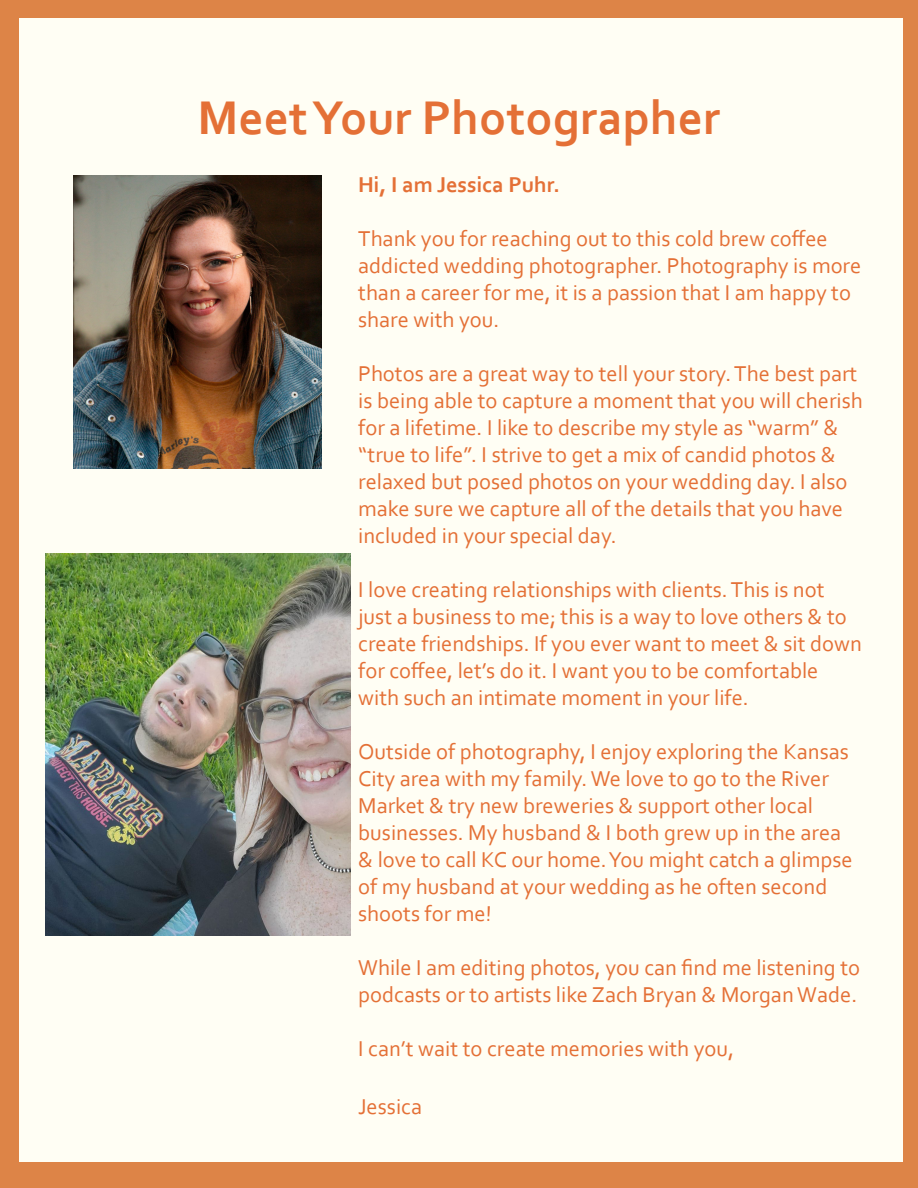
<style>
.page{position:relative;width:918px;height:1188px;background:#dd8447}
.page>*{position:absolute;margin:0;border:0;box-sizing:border-box;transform-origin:0 0}
.t1{font:700 49.5px "Corbel";color:#e47036}
.t2{font:22.5px/27px "Corbel";color:#e47036}
.t3{font:700 22.5px "Corbel";color:#e47036}
</style>
<div class="page">
<div style="left:19px;top:18px;width:884px;height:1144px;background:#fffef4"></div>
<img style="left:73px;top:175px;width:249px;height:293px">
<img style="left:45px;top:554px;width:305px;height:382px">
<p class="t1" style="left:198px;top:87px;width:525px">Meet Your Photographer</p>
<p class="t3" style="left:358px;top:171px;width:203px">Hi, I am Jessica Puhr.</p>
<p class="t2" style="left:358px;top:224px;width:505px">Thank you for reaching out to this cold brew coffee addicted wedding photographer. Photography is more than a career for me, it is a passion that I am happy to share with you.</p>
<p class="t2" style="left:358px;top:359px;width:506px">Photos are a great way to tell your story. The best part is being able to capture a moment that you will cherish for a lifetime. I like to describe my style as “warm” &amp; “true to life”. I strive to get a mix of candid photos &amp; relaxed but posed photos on your wedding day. I also make sure we capture all of the details that you have included in your special day.</p>
<p class="t2" style="left:358px;top:575px;width:505px">I love creating relationships with clients. This is not just a business to me; this is a way to love others &amp; to create friendships. If you ever want to meet &amp; sit down for coffee, let’s do it. I want you to be comfortable with such an intimate moment in your life.</p>
<p class="t2" style="left:358px;top:737px;width:496px">Outside of photography, I enjoy exploring the Kansas City area with my family. We love to go to the River Market &amp; try new breweries &amp; support other local businesses. My husband &amp; I both grew up in the area &amp; love to call KC our home. You might catch a glimpse of my husband at your wedding as he often second shoots for me!</p>
<p class="t2" style="left:358px;top:953px;width:503px">While I am editing photos, you can find me listening to podcasts or to artists like Zach Bryan &amp; Morgan Wade.</p>
<p class="t2" style="left:358px;top:1034px;width:377px">I can’t wait to create memories with you,</p>
<p class="t2" style="left:358px;top:1092px;width:65px">Jessica</p>
</div>
